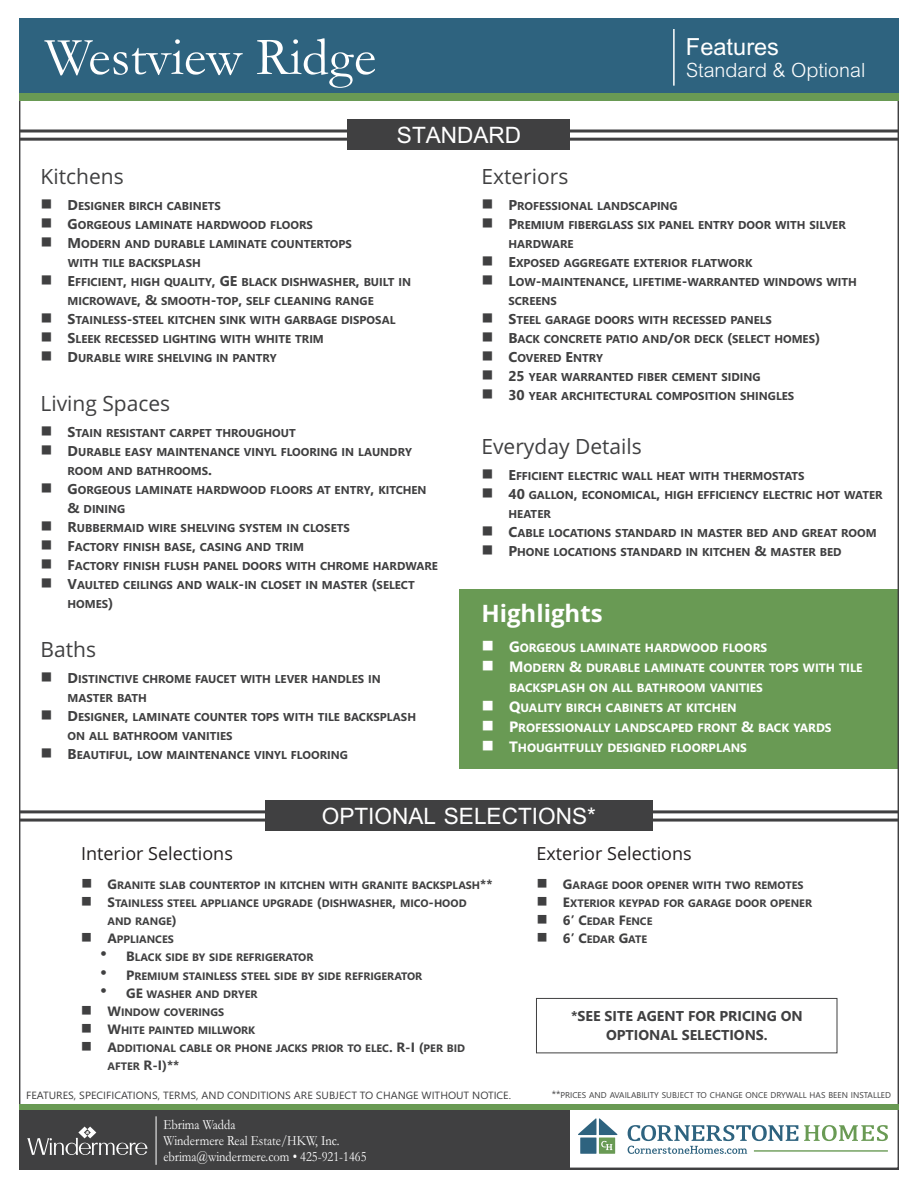
<style>
.page{position:relative;width:918px;height:1188px;background:#fff}
.page>*{position:absolute;margin:0;border:0;box-sizing:border-box;transform-origin:0 0}
.t1{font:54px "Garamond";color:#fff}
.t2{font:700 36px "Cordia New";color:#fff}
.t3{font:700 34.5px "Cordia New";color:#fff}
.t4{font:30px "Cordia New";color:#fff}
.t5{font:700 24px "Open Sans";color:#fff}
.t6{font:21px "Open Sans";color:#404041}
.t7{font:18px "Open Sans";color:#231f20}
.t8{font:14.25px/16px "Garamond";color:#fff;scale:.88 1}
.t9{font:700 14.25px/18.9px "Segoe UI";color:#404041;text-align:center}
.t10{font:700 13.5px "Segoe UI";color:#404041}
.t11{font:700 12px/20px "Segoe UI";color:#fff}
.t12{font:700 11.4px/18.9px "Segoe UI";color:#404041}
.t13{font:700 10.8px/18px "Segoe UI";color:#404041}
.t14{font:10.5px "Segoe UI";color:#404041}
.t15{font:8.4px "Segoe UI";color:#404041}
.s1{font-size:14.25px}
.s2{font-size:15px}
.s3{font-size:13.5px}
.s4{font-size:10.8px}
.s5{font-size:10.5px}
</style>
<div class="page">
<div style="left:459px;top:589px;width:440px;height:180px;background:#699a54"></div>
<div style="left:18px;top:93px;width:882px;height:7px;background:#699a54"></div>
<div style="left:18px;top:18px;width:882px;height:75px;background:#2e637f"></div>
<div style="left:18px;top:1107px;width:552px;height:63px;background:#404041"></div>
<hr style="left:156px;top:1116px;width:1px;height:49px;background:#fff">
<div style="left:18px;top:1105px;width:882px;height:5px;background:#699a54"></div>
<hr style="left:673px;top:29px;width:2px;height:57px;background:#fff">
<svg style="left:628px;top:1125px;width:260px;height:29px"></svg>
<svg style="left:578px;top:1118px;width:39px;height:36px"></svg>
<svg style="left:27px;top:1127px;width:120px;height:28px"></svg>
<hr style="left:19px;top:810px;width:882px;height:3px;background:#404041">
<hr style="left:19px;top:819px;width:882px;height:3px;background:#404041">
<hr style="left:18px;top:130px;width:882px;height:3px;background:#404041">
<hr style="left:18px;top:138px;width:882px;height:3px;background:#404041">
<div style="left:900px;top:14px;width:11px;height:1168px;background:#fff"></div>
<div style="left:536px;top:998px;width:301px;height:55px;border:1px solid #404041"></div>
<div style="left:348px;top:119px;width:222px;height:31px;background:#404041"></div>
<div style="left:265px;top:801px;width:388px;height:30px;background:#404041"></div>
<h1 class="t1" style="left:45px;top:39px;width:333px">Westview Ridge</h1>
<h3 class="t6" style="left:41px;top:168px;width:85px">Kitchens</h3>
<h3 class="t3" style="left:397px;top:114px;width:126px">STANDARD</h3>
<h3 class="t6" style="left:481px;top:168px;width:89px">Exteriors</h3>
<h2 class="t2" style="left:686px;top:25px;width:95px">Features</h2>
<h3 class="t4" style="left:686px;top:50px;width:181px">Standard &amp; Optional</h3>
<p class="t12" style="left:68px;top:198px;width:345px"><span class="s1">D</span>ESIGNER BIRCH CABINETS<br><span class="s1">G</span>ORGEOUS LAMINATE HARDWOOD FLOORS<br><span class="s1">M</span>ODERN AND DURABLE LAMINATE COUNTERTOPS<br>WITH TILE BACKSPLASH<br><span class="s1">E</span>FFICIENT<span class="s1">,</span> HIGH QUALITY<span class="s1">, GE</span> BLACK DISHWASHER<span class="s1">,</span> BUILT IN MICROWAVE<span class="s1">, &amp;</span> SMOOTH<span class="s1">-</span>TOP<span class="s1">,</span> SELF CLEANING RANGE <span class="s1">S</span>TAINLESS<span class="s1">-</span>STEEL KITCHEN SINK WITH GARBAGE DISPOSAL <span class="s1">S</span>LEEK RECESSED LIGHTING WITH WHITE TRIM<br><span class="s1">D</span>URABLE WIRE SHELVING IN PANTRY</p>
<h3 class="t6" style="left:40px;top:395px;width:131px">Living Spaces</h3>
<p class="t12" style="left:68px;top:425px;width:372px"><span class="s1">S</span>TAIN RESISTANT CARPET THROUGHOUT<br><span class="s1">D</span>URABLE EASY MAINTENANCE VINYL FLOORING IN LAUNDRY ROOM AND BATHROOMS<span class="s1">.<br>G</span>ORGEOUS LAMINATE HARDWOOD FLOORS AT ENTRY<span class="s1">,</span> KITCHEN <span class="s1">&amp;</span> DINING<br><span class="s1">R</span>UBBERMAID WIRE SHELVING SYSTEM IN CLOSETS<br><span class="s1">F</span>ACTORY FINISH BASE<span class="s1">,</span> CASING AND TRIM<br><span class="s1">F</span>ACTORY FINISH FLUSH PANEL DOORS WITH CHROME HARDWARE <span class="s1">V</span>AULTED CEILINGS AND WALK<span class="s1">-</span>IN CLOSET IN MASTER <span class="s1">(</span>SELECT HOMES<span class="s1">)</span></p>
<h3 class="t6" style="left:40px;top:641px;width:57px">Baths</h3>
<p class="t12" style="left:68px;top:671px;width:350px"><span class="s1">D</span>ISTINCTIVE CHROME FAUCET WITH LEVER HANDLES IN MASTER BATH<br><span class="s1">D</span>ESIGNER<span class="s1">,</span> LAMINATE COUNTER TOPS WITH TILE BACKSPLASH ON ALL BATHROOM VANITIES<br><span class="s1">B</span>EAUTIFUL<span class="s1">,</span> LOW MAINTENANCE VINYL FLOORING</p>
<p class="t12" style="left:508px;top:198px;width:350px"><span class="s1">P</span>ROFESSIONAL LANDSCAPING<br><span class="s1">P</span>REMIUM FIBERGLASS SIX PANEL ENTRY DOOR WITH SILVER HARDWARE<br><span class="s1">E</span>XPOSED AGGREGATE EXTERIOR FLATWORK <span class="s1">L</span>OW<span class="s1">-</span>MAINTENANCE<span class="s1">,</span> LIFETIME<span class="s1">-</span>WARRANTED WINDOWS WITH SCREENS<br><span class="s1">S</span>TEEL GARAGE DOORS WITH RECESSED PANELS<br><span class="s1">B</span>ACK CONCRETE PATIO AND<span class="s1">/</span>OR DECK <span class="s1">(</span>SELECT HOMES<span class="s1">)<br>C</span>OVERED <span class="s1">E</span>NTRY<br><span class="s1">25</span> YEAR WARRANTED FIBER CEMENT SIDING<br><span class="s1">30</span> YEAR ARCHITECTURAL COMPOSITION SHINGLES</p>
<h3 class="t6" style="left:481px;top:438px;width:162px">Everyday Details</h3>
<p class="t12" style="left:508px;top:468px;width:376px"><span class="s1">E</span>FFICIENT ELECTRIC WALL HEAT WITH THERMOSTATS<br><span class="s1">40</span> GALLON<span class="s1">,</span> ECONOMICAL<span class="s1">,</span> HIGH EFFICIENCY ELECTRIC HOT WATER HEATER<br><span class="s1">C</span>ABLE LOCATIONS STANDARD IN MASTER BED AND GREAT ROOM <span class="s1">P</span>HONE LOCATIONS STANDARD IN KITCHEN <span class="s1">&amp;</span> MASTER BED</p>
<h3 class="t5" style="left:481px;top:604px;width:123px">Highlights</h3>
<p class="t11" style="left:509px;top:639px;width:355px"><span class="s2">G</span>ORGEOUS LAMINATE HARDWOOD FLOORS<br><span class="s2">M</span>ODERN <span class="s2">&amp;</span> DURABLE LAMINATE COUNTER TOPS WITH TILE BACKSPLASH ON ALL BATHROOM VANITIES<br><span class="s2">Q</span>UALITY BIRCH CABINETS AT KITCHEN<br><span class="s2">P</span>ROFESSIONALLY LANDSCAPED FRONT <span class="s2">&amp;</span> BACK YARDS <span class="s2">T</span>HOUGHTFULLY DESIGNED FLOORPLANS</p>
<h3 class="t3" style="left:322px;top:795px;width:276px">OPTIONAL SELECTIONS*</h3>
<h3 class="t7" style="left:81px;top:846px;width:153px">Interior Selections</h3>
<h3 class="t7" style="left:536px;top:846px;width:157px">Exterior Selections</h3>
<p class="t13" style="left:107px;top:877px;width:387px"><span class="s3">G</span>RANITE SLAB COUNTERTOP IN KITCHEN WITH GRANITE BACKSPLASH<span class="s3">**</span></p>
<p class="t13" style="left:107px;top:895px;width:361px"><span class="s3">S</span>TAINLESS STEEL APPLIANCE UPGRADE <span class="s3">(</span>DISHWASHER<span class="s3">,</span> MICO<span class="s3">-</span>HOOD</p>
<p class="t13" style="left:107px;top:913px;width:71px">AND RANGE<span class="s3">)</span></p>
<p class="t13" style="left:107px;top:931px;width:68px"><span class="s3">A</span>PPLIANCES</p>
<p class="t13" style="left:126px;top:949px;width:189px"><span class="s3">B</span>LACK SIDE BY SIDE REFRIGERATOR</p>
<p class="t13" style="left:126px;top:968px;width:298px"><span class="s3">P</span>REMIUM STAINLESS STEEL SIDE BY SIDE REFRIGERATOR</p>
<p class="t13" style="left:126px;top:986px;width:133px"><span class="s3">GE</span> WASHER AND DRYER</p>
<p class="t13" style="left:107px;top:1004px;width:118px"><span class="s3">W</span>INDOW COVERINGS</p>
<p class="t13" style="left:107px;top:1022px;width:149px"><span class="s3">W</span>HITE PAINTED MILLWORK</p>
<p class="t13" style="left:107px;top:1040px;width:359px"><span class="s3">A</span>DDITIONAL CABLE OR PHONE JACKS PRIOR TO ELEC<span class="s3">. R-I (</span>PER BID</p>
<p class="t10" style="left:107px;top:1060px;width:74px"><span class="s4">AFTER</span> R-I)**</p>
<p class="t13" style="left:563px;top:878px;width:251px"><span class="s3">G</span>ARAGE DOOR OPENER WITH TWO REMOTES<br><span class="s3">E</span>XTERIOR KEYPAD FOR GARAGE DOOR OPENER<br><span class="s3">6’ C</span>EDAR <span class="s3">F</span>ENCE<br><span class="s3">6’ C</span>EDAR <span class="s3">G</span>ATE</p>
<p class="t9" style="left:571px;top:1008px;width:233px">*SEE SITE AGENT FOR PRICING ON<br>OPTIONAL SELECTIONS.</p>
<p class="t14" style="left:26px;top:1091px;width:487px">FEATURES, SPECIFICATIONS, TERMS, AND CONDITIONS ARE SUBJECT TO CHANGE WITHOUT NOTICE.</p>
<p class="t15" style="left:552px;top:1092px;width:341px"><span class="s5">**</span>PRICES AND AVAILABILITY SUBJECT TO CHANGE ONCE DRYWALL HAS BEEN INSTALLED</p>
<p class="t8" style="left:163px;top:1118px;width:232px">Ebrima Wadda<br>Windermere Real Estate/HKW, Inc. ebrima@windermere.com • 425-921-1465</p>
</div>
